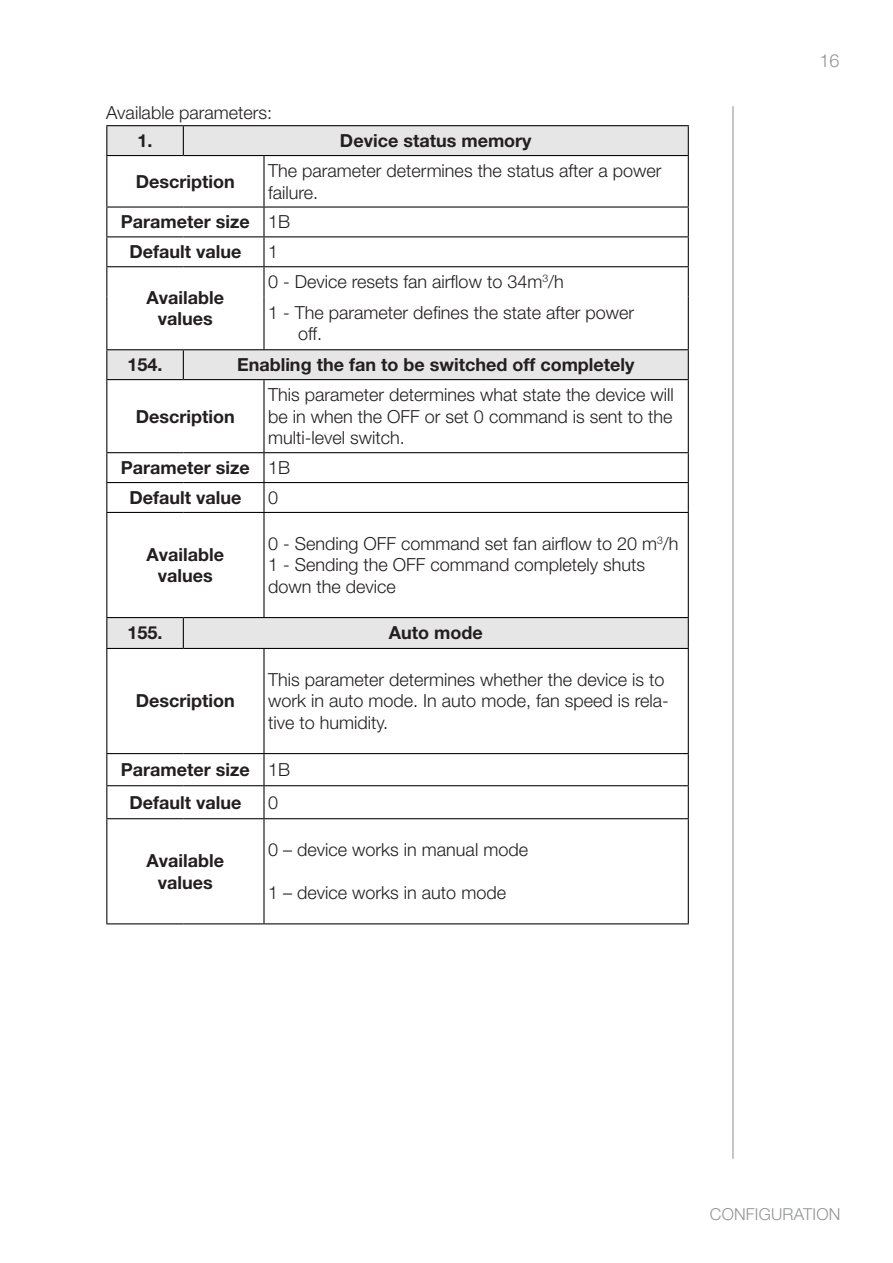
<style>
.page{position:relative;width:893px;height:1263px;background:#fff}
.page>*{position:absolute;margin:0;border:0;box-sizing:border-box;transform-origin:0 0}
.table-content-left{font:300 18px/21.6px "Helvetica Neue LT Pro";color:#231f20}
.table-header-center{font:700 18px/21.6px "Helvetica Neue LT Pro";color:#231f20;text-align:center}
.t1{font:300 18px "Helvetica Neue LT Pro";color:#929595}
.t2{font:300 16.5px "Helvetica Neue LT Pro";letter-spacing:.01em;color:#929595}
</style>
<div class="page">
<hr style="left:732px;top:106px;width:1px;height:1053px;background:#929595">
<svg style="left:107px;top:126px;width:581px;height:522px"></svg>
<hr style="left:106px;top:155px;width:77px;height:1px;background:#000">
<hr style="left:106px;top:156px;width:1px;height:50px;background:#000">
<hr style="left:183px;top:155px;width:81px;height:1px;background:#000">
<hr style="left:264px;top:155px;width:425px;height:1px;background:#000">
<hr style="left:263px;top:156px;width:2px;height:50px;background:#000">
<hr style="left:688px;top:156px;width:1px;height:50px;background:#000">
<hr style="left:106px;top:206px;width:77px;height:2px;background:#000">
<hr style="left:183px;top:206px;width:81px;height:2px;background:#000">
<hr style="left:264px;top:206px;width:425px;height:2px;background:#000">
<hr style="left:106px;top:379px;width:77px;height:1px;background:#000">
<hr style="left:106px;top:380px;width:1px;height:72px;background:#000">
<hr style="left:183px;top:379px;width:81px;height:1px;background:#000">
<hr style="left:264px;top:379px;width:425px;height:1px;background:#000">
<hr style="left:263px;top:380px;width:2px;height:72px;background:#000">
<hr style="left:688px;top:380px;width:1px;height:72px;background:#000">
<hr style="left:106px;top:452px;width:77px;height:1px;background:#000">
<hr style="left:183px;top:452px;width:81px;height:1px;background:#000">
<hr style="left:264px;top:452px;width:425px;height:1px;background:#000">
<hr style="left:106px;top:648px;width:77px;height:1px;background:#000">
<hr style="left:106px;top:649px;width:1px;height:104px;background:#000">
<hr style="left:183px;top:648px;width:81px;height:1px;background:#000">
<hr style="left:264px;top:648px;width:425px;height:1px;background:#000">
<hr style="left:263px;top:649px;width:2px;height:104px;background:#000">
<hr style="left:688px;top:649px;width:1px;height:104px;background:#000">
<hr style="left:106px;top:753px;width:77px;height:1px;background:#000">
<hr style="left:183px;top:753px;width:81px;height:1px;background:#000">
<hr style="left:264px;top:753px;width:425px;height:1px;background:#000">
<hr style="left:106px;top:349px;width:77px;height:1px;background:#000">
<svg style="left:106px;top:350px;width:1px;height:29px"></svg>
<hr style="left:183px;top:349px;width:81px;height:1px;background:#000">
<svg style="left:183px;top:350px;width:1px;height:29px"></svg>
<hr style="left:264px;top:349px;width:425px;height:1px;background:#000">
<svg style="left:688px;top:350px;width:1px;height:29px"></svg>
<hr style="left:263px;top:453px;width:2px;height:29px;background:#000">
<hr style="left:106px;top:482px;width:77px;height:1px;background:#000">
<svg style="left:106px;top:453px;width:1px;height:59px"></svg>
<hr style="left:183px;top:482px;width:81px;height:1px;background:#000">
<hr style="left:264px;top:482px;width:425px;height:1px;background:#000">
<hr style="left:263px;top:483px;width:2px;height:29px;background:#000">
<svg style="left:688px;top:453px;width:1px;height:59px"></svg>
<hr style="left:106px;top:617px;width:77px;height:1px;background:#000">
<hr style="left:106px;top:618px;width:1px;height:30px;background:#000">
<hr style="left:183px;top:617px;width:81px;height:1px;background:#000">
<hr style="left:183px;top:618px;width:1px;height:30px;background:#000">
<hr style="left:264px;top:617px;width:425px;height:1px;background:#000">
<hr style="left:688px;top:618px;width:1px;height:30px;background:#000">
<hr style="left:106px;top:754px;width:1px;height:31px;background:#000">
<hr style="left:263px;top:754px;width:2px;height:31px;background:#000">
<hr style="left:688px;top:754px;width:1px;height:31px;background:#000">
<hr style="left:106px;top:785px;width:77px;height:1px;background:#000">
<hr style="left:183px;top:785px;width:81px;height:1px;background:#000">
<hr style="left:264px;top:785px;width:425px;height:1px;background:#000">
<hr style="left:106px;top:818px;width:77px;height:1px;background:#000">
<hr style="left:183px;top:818px;width:81px;height:1px;background:#000">
<hr style="left:264px;top:818px;width:425px;height:1px;background:#000">
<hr style="left:106px;top:923px;width:77px;height:1px;background:#000">
<hr style="left:183px;top:923px;width:81px;height:1px;background:#000">
<hr style="left:264px;top:923px;width:425px;height:1px;background:#000">
<hr style="left:106px;top:512px;width:77px;height:1px;background:#000">
<hr style="left:106px;top:513px;width:1px;height:104px;background:#000">
<hr style="left:183px;top:512px;width:81px;height:1px;background:#000">
<hr style="left:106px;top:786px;width:1px;height:32px;background:#000">
<hr style="left:106px;top:819px;width:1px;height:104px;background:#000">
<hr style="left:264px;top:512px;width:425px;height:1px;background:#000">
<hr style="left:263px;top:513px;width:2px;height:104px;background:#000">
<hr style="left:688px;top:513px;width:1px;height:104px;background:#000">
<hr style="left:263px;top:786px;width:2px;height:32px;background:#000">
<hr style="left:688px;top:786px;width:1px;height:32px;background:#000">
<hr style="left:263px;top:819px;width:2px;height:104px;background:#000">
<hr style="left:688px;top:819px;width:1px;height:104px;background:#000">
<hr style="left:106px;top:125px;width:77px;height:1px;background:#000">
<svg style="left:106px;top:126px;width:1px;height:29px"></svg>
<hr style="left:183px;top:125px;width:81px;height:1px;background:#000">
<svg style="left:183px;top:126px;width:1px;height:29px"></svg>
<hr style="left:264px;top:125px;width:425px;height:1px;background:#000">
<svg style="left:688px;top:126px;width:1px;height:29px"></svg>
<hr style="left:263px;top:208px;width:2px;height:28px;background:#000">
<hr style="left:106px;top:236px;width:77px;height:1px;background:#000">
<svg style="left:106px;top:208px;width:1px;height:58px"></svg>
<hr style="left:183px;top:236px;width:81px;height:1px;background:#000">
<hr style="left:264px;top:236px;width:425px;height:1px;background:#000">
<hr style="left:263px;top:237px;width:2px;height:29px;background:#000">
<svg style="left:688px;top:208px;width:1px;height:58px"></svg>
<hr style="left:106px;top:266px;width:77px;height:1px;background:#000">
<hr style="left:106px;top:267px;width:1px;height:30px;background:#000">
<hr style="left:183px;top:266px;width:81px;height:1px;background:#000">
<hr style="left:106px;top:297px;width:1px;height:52px;background:#000">
<hr style="left:264px;top:266px;width:425px;height:1px;background:#000">
<hr style="left:263px;top:267px;width:2px;height:30px;background:#000">
<hr style="left:688px;top:267px;width:1px;height:30px;background:#000">
<hr style="left:263px;top:297px;width:2px;height:52px;background:#000">
<hr style="left:688px;top:297px;width:1px;height:52px;background:#000">
<p class="table-content-left" style="left:106px;top:102px;width:167px">Available parameters:</p>
<p class="table-header-center" style="left:138px;top:129px;width:17px">1.</p>
<p class="table-header-center" style="left:340px;top:129px;width:193px">Device status memory</p>
<p class="table-header-center" style="left:136px;top:170px;width:100px">Description</p>
<p class="table-content-left" style="left:268px;top:159px;width:395px">The parameter determines the status after a power failure.</p>
<p class="table-header-center" style="left:121px;top:211px;width:130px">Parameter size</p>
<p class="table-content-left" style="left:268px;top:211px;width:24px">1B</p>
<p class="table-header-center" style="left:129px;top:241px;width:113px">Default value</p>
<p class="table-content-left" style="left:268px;top:241px;width:12px">1</p>
<p class="table-header-center" style="left:147px;top:286px;width:79px">Available values</p>
<p class="table-content-left" style="left:268px;top:271px;width:297px">0 - Device resets fan airflow to 34m<sup>3</sup>/h</p>
<p class="table-content-left" style="left:268px;top:301px;width:367px">1 - The parameter defines the state after power</p>
<p class="table-content-left" style="left:298px;top:323px;width:26px">off.</p>
<p class="table-header-center" style="left:128px;top:353px;width:37px">154.</p>
<p class="table-header-center" style="left:237px;top:353px;width:399px">Enabling the fan to be switched off completely</p>
<p class="table-header-center" style="left:136px;top:405px;width:100px">Description</p>
<p class="table-content-left" style="left:268px;top:383px;width:407px;text-align:justify">This parameter determines what state the device will be in when the OFF or set 0 command is sent to the multi-level switch.</p>
<p class="table-header-center" style="left:121px;top:456px;width:130px">Parameter size</p>
<p class="table-content-left" style="left:268px;top:456px;width:24px">1B</p>
<p class="table-header-center" style="left:129px;top:486px;width:113px">Default value</p>
<p class="table-content-left" style="left:268px;top:486px;width:12px">0</p>
<p class="table-header-center" style="left:147px;top:543px;width:79px">Available values</p>
<p class="table-content-left" style="left:268px;top:532px;width:412px">0 - Sending OFF command set fan airflow to 20 m<sup>3</sup>/h</p>
<p class="table-content-left" style="left:268px;top:554px;width:378px">1 - Sending the OFF command completely shuts down the device</p>
<p class="table-header-center" style="left:128px;top:622px;width:37px">155.</p>
<p class="table-header-center" style="left:389px;top:622px;width:95px">Auto mode</p>
<p class="table-header-center" style="left:136px;top:690px;width:100px">Description</p>
<p class="table-content-left" style="left:268px;top:668px;width:402px">This parameter determines whether the device is to work in auto mode. In auto mode, fan speed is rela&shy;tive to humidity.</p>
<p class="table-header-center" style="left:121px;top:758px;width:130px">Parameter size</p>
<p class="table-content-left" style="left:268px;top:758px;width:24px">1B</p>
<p class="table-header-center" style="left:129px;top:791px;width:113px">Default value</p>
<p class="table-content-left" style="left:268px;top:791px;width:12px">0</p>
<p class="table-header-center" style="left:147px;top:849px;width:79px">Available values</p>
<p class="table-content-left" style="left:268px;top:838px;width:261px">0 – device works in manual mode</p>
<p class="table-content-left" style="left:268px;top:882px;width:239px">1 – device works in auto mode</p>
<p class="t1" style="left:819px;top:49px;width:22px">16</p>
<p class="t2" style="left:710px;top:1204px;width:132px">CONFIGURATION</p>
</div>
